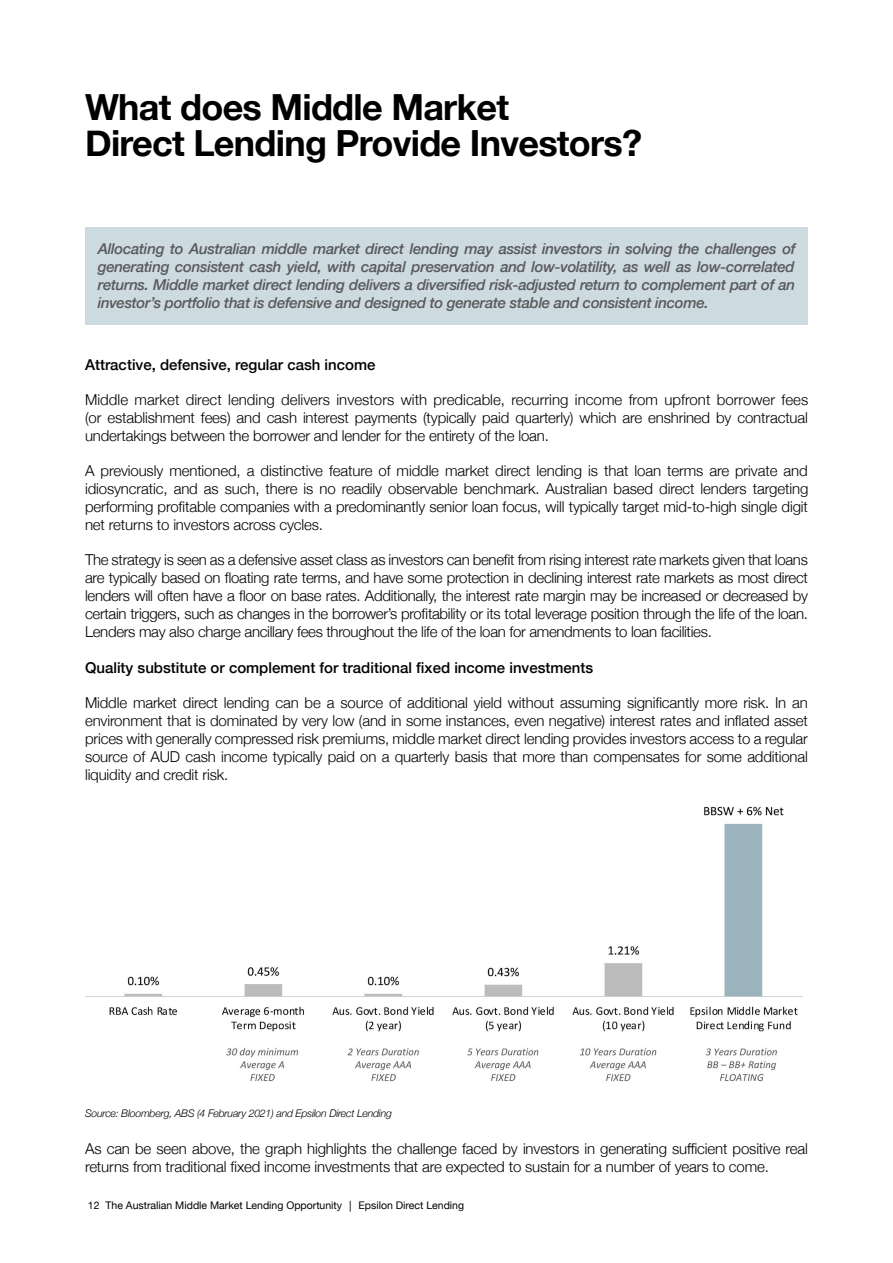
<style>
.page{position:relative;width:893px;height:1263px;background:#fff}
.page>*{position:absolute;margin:0;border:0;box-sizing:border-box;transform-origin:0 0}
.t1{font:700 36px/36px "Helvetica Neue";letter-spacing:-.02em;color:#000}
.t2{font:300 15px/18px "Helvetica Neue";letter-spacing:-.01em;color:#000;text-align:justify}
.t3{font:italic 500 15px/18px "Helvetica Neue";letter-spacing:-.02em;color:#58595b;text-align:justify}
.t4{font:500 15px "Helvetica Neue";color:#000}
.t5{font:10.5px "Helvetica Neue";color:#000}
.t6{font:italic 300 10.5px "Helvetica Neue";letter-spacing:-.02em;color:#000}
</style>
<div class="page">
<div style="left:85px;top:227px;width:723px;height:97px;background:#cddadf"></div>
<img style="left:85px;top:806px;width:718px;height:276px">
<h1 class="t1" style="left:85px;top:90px;width:559px">What does Middle Market<br>Direct Lending Provide Investors?</h1>
<p class="t3" style="left:98px;top:239px;width:699px">Allocating to Australian middle market direct lending may assist investors in solving the challenges of generating consistent cash yield, with capital preservation and low-volatility, as well as low-correlated returns. Middle market direct lending delivers a diversified risk-adjusted return to complement part of an investor’s portfolio that is defensive and designed to generate stable and consistent income.</p>
<p class="t4" style="left:85px;top:353px;width:292px">Attractive, defensive, regular cash income</p>
<p class="t2" style="left:85px;top:390px;width:725px">Middle market direct lending delivers investors with predicable, recurring income from upfront borrower fees (or establishment fees) and cash interest payments (typically paid quarterly) which are enshrined by contractual undertakings between the borrower and lender for the entirety of the loan.</p>
<p class="t2" style="left:85px;top:461px;width:725px">A previously mentioned, a distinctive feature of middle market direct lending is that loan terms are private and idiosyncratic, and as such, there is no readily observable benchmark. Australian based direct lenders targeting performing profitable companies with a predominantly senior loan focus, will typically target mid-to-high single digit net returns to investors across cycles.</p>
<p class="t2" style="left:85px;top:550px;width:724px">The strategy is seen as a defensive asset class as investors can benefit from rising interest rate markets given that loans are typically based on floating rate terms, and have some protection in declining interest rate markets as most direct lenders will often have a floor on base rates. Additionally, the interest rate margin may be increased or decreased by certain triggers, such as changes in the borrower’s profitability or its total leverage position through the life of the loan.<br>Lenders may also charge ancillary fees throughout the life of the loan for amendments to loan facilities.</p>
<p class="t4" style="left:85px;top:655px;width:510px">Quality substitute or complement for traditional fixed income investments</p>
<p class="t2" style="left:85px;top:692px;width:724px">Middle market direct lending can be a source of additional yield without assuming significantly more risk. In an environment that is dominated by very low (and in some instances, even negative) interest rates and inflated asset prices with generally compressed risk premiums, middle market direct lending provides investors access to a regular source of AUD cash income typically paid on a quarterly basis that more than compensates for some additional liquidity and credit risk.</p>
<p class="t6" style="left:85px;top:1105px;width:308px">Source: Bloomberg, ABS (4 February 2021) and Epsilon Direct Lending</p>
<p class="t2" style="left:85px;top:1138px;width:724px">As can be seen above, the graph highlights the challenge faced by investors in generating sufficient positive real returns from traditional fixed income investments that are expected to sustain for a number of years to come.</p>
<p class="t5" style="left:88px;top:1198px;width:378px">12 The Australian Middle Market Lending Opportunity │ Epsilon Direct Lending</p>
</div>
